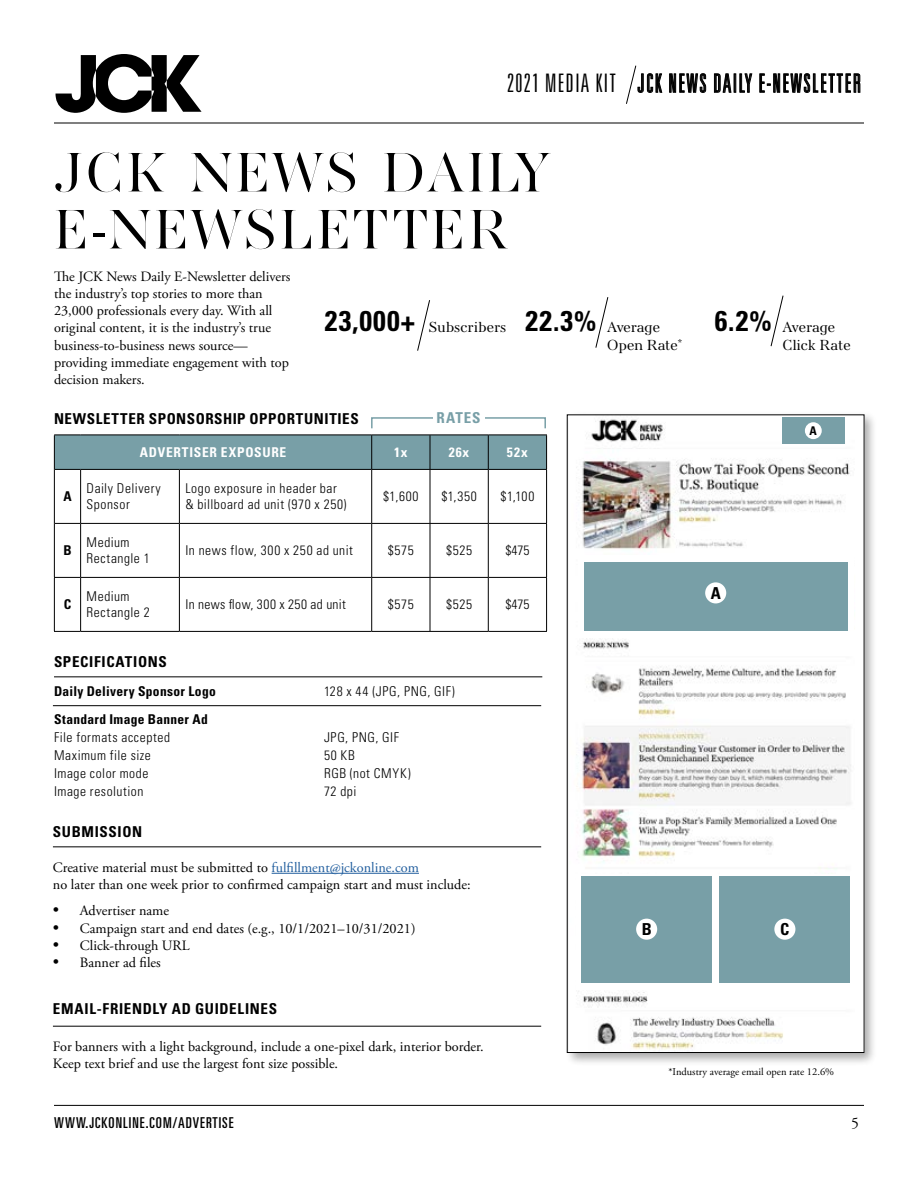
<style>
.page{position:relative;width:918px;height:1188px;background:#fff}
.page>*{position:absolute;margin:0;border:0;box-sizing:border-box;transform-origin:0 0}
.t1{font:57px/57px "AW Conqueror Pro Didot L";letter-spacing:.04em;color:#000}
.t2{font:700 condensed 28.5px "Univers LT Std";letter-spacing:.045em;color:#000}
.t3{font:300 ultra-condensed 25.5px "Univers LT Std";letter-spacing:.06em;color:#000}
.t4{font:700 condensed 16.5px "Univers LT Std";color:#000}
.t5{font:15.75px "Adobe Garamond Pro";color:#000}
.t6{font:700 condensed 15px "Univers LT Std";letter-spacing:.04em;color:#000}
.t7{font:15px/18px "AW Conqueror Pro Didot S";letter-spacing:.005em;color:#000}
.t8{font:ultra-condensed 15px "Univers LT Std";letter-spacing:.07em;color:#000}
.t9{font:700 condensed 15px "Univers LT Std";letter-spacing:.055em;color:#789fa7}
.t10{font:14.25px/17.2px "Adobe Garamond Pro";color:#000}
.t11{font:300 condensed 13.5px/16.2px "Univers LT Std";letter-spacing:.04em;color:#000}
.t12{font:700 condensed 13.5px "Univers LT Std";letter-spacing:.025em;color:#000}
.t13{font:700 condensed 13.5px "Univers LT Std";letter-spacing:.055em;color:#fff}
.t14{font:700 condensed 12px "Univers LT Std";color:#000}
.t15{font:10.5px "Adobe Garamond Pro";color:#000}
.s1{color:#215e9e}
.s2{font-size:16.5px}
</style>
<div class="page">
<hr style="left:54px;top:1105px;width:810px;height:1px;background:#000">
<svg style="left:56px;top:54px;width:146px;height:59px"></svg>
<hr style="left:54px;top:123px;width:810px;height:1px;background:#000">
<svg style="left:626px;top:65px;width:10px;height:39px"></svg>
<hr style="left:54px;top:677px;width:488px;height:1px;background:#000">
<svg style="left:55px;top:435px;width:492px;height:35px;background:#759ba2"></svg>
<hr style="left:81px;top:469px;width:98px;height:1px;background:#000">
<hr style="left:80px;top:470px;width:1px;height:53px;background:#000">
<hr style="left:179px;top:469px;width:193px;height:1px;background:#000">
<hr style="left:179px;top:470px;width:1px;height:53px;background:#000">
<hr style="left:372px;top:469px;width:58px;height:1px;background:#000">
<hr style="left:371px;top:470px;width:1px;height:53px;background:#000">
<hr style="left:430px;top:469px;width:58px;height:1px;background:#000">
<hr style="left:430px;top:470px;width:1px;height:53px;background:#000">
<hr style="left:488px;top:469px;width:59px;height:1px;background:#000">
<hr style="left:488px;top:470px;width:1px;height:53px;background:#000">
<hr style="left:546px;top:470px;width:1px;height:53px;background:#000">
<svg style="left:55px;top:523px;width:26px;height:1px"></svg>
<hr style="left:81px;top:523px;width:98px;height:1px;background:#000">
<hr style="left:80px;top:524px;width:1px;height:53px;background:#000">
<hr style="left:179px;top:523px;width:193px;height:1px;background:#000">
<hr style="left:179px;top:524px;width:1px;height:53px;background:#000">
<hr style="left:372px;top:523px;width:58px;height:1px;background:#000">
<hr style="left:371px;top:524px;width:1px;height:53px;background:#000">
<hr style="left:430px;top:523px;width:58px;height:1px;background:#000">
<hr style="left:430px;top:524px;width:1px;height:53px;background:#000">
<hr style="left:488px;top:523px;width:59px;height:1px;background:#000">
<hr style="left:488px;top:524px;width:1px;height:53px;background:#000">
<hr style="left:546px;top:524px;width:1px;height:53px;background:#000">
<hr style="left:430px;top:577px;width:58px;height:1px;background:#000">
<hr style="left:488px;top:577px;width:59px;height:1px;background:#000">
<hr style="left:488px;top:578px;width:1px;height:53px;background:#000">
<hr style="left:546px;top:578px;width:1px;height:53px;background:#000">
<hr style="left:430px;top:631px;width:58px;height:1px;background:#000">
<hr style="left:488px;top:631px;width:59px;height:1px;background:#000">
<hr style="left:54px;top:435px;width:1px;height:34px;background:#000">
<hr style="left:54px;top:469px;width:1px;height:54px;background:#000">
<hr style="left:54px;top:523px;width:1px;height:54px;background:#000">
<hr style="left:80px;top:578px;width:1px;height:53px;background:#000">
<hr style="left:179px;top:578px;width:1px;height:53px;background:#000">
<hr style="left:372px;top:577px;width:58px;height:1px;background:#000">
<hr style="left:430px;top:578px;width:1px;height:53px;background:#000">
<hr style="left:372px;top:631px;width:58px;height:1px;background:#000">
<svg style="left:54px;top:577px;width:27px;height:1px"></svg>
<hr style="left:54px;top:578px;width:1px;height:53px;background:#000">
<hr style="left:81px;top:577px;width:98px;height:1px;background:#000">
<hr style="left:179px;top:577px;width:193px;height:1px;background:#000">
<hr style="left:371px;top:578px;width:1px;height:53px;background:#000">
<svg style="left:54px;top:631px;width:27px;height:1px"></svg>
<hr style="left:81px;top:631px;width:98px;height:1px;background:#000">
<hr style="left:179px;top:631px;width:193px;height:1px;background:#000">
<div style="left:371px;top:417px;width:175px;height:12px;border:2px solid #789fa7"></div>
<div style="left:433px;top:408px;width:51px;height:20px;background:#fff"></div>
<hr style="left:53px;top:705px;width:488px;height:1px;background:#000">
<svg style="left:417px;top:300px;width:13px;height:51px"></svg>
<svg style="left:595px;top:297px;width:13px;height:51px"></svg>
<svg style="left:771px;top:295px;width:13px;height:52px"></svg>
<hr style="left:272px;top:873px;width:147px;height:1px;background:#215e9e">
<hr style="left:53px;top:847px;width:488px;height:1px;background:#000">
<hr style="left:53px;top:1026px;width:488px;height:1px;background:#000">
<div style="left:566px;top:411px;width:311px;height:654px;background:#000;opacity:.33"></div>
<img style="left:569px;top:417px;width:293px;height:634px">
<div style="left:578px;top:556px;width:276px;height:74px;background:#fff"></div>
<div style="left:577px;top:874px;width:282px;height:115px;background:#fff"></div>
<div style="left:584px;top:563px;width:264px;height:68px;background:#789fa7"></div>
<div style="left:581px;top:876px;width:131px;height:107px;background:#789fa7"></div>
<div style="left:782px;top:418px;width:62px;height:26px;background:#789fa7"></div>
<div style="left:705px;top:582px;width:21px;height:21px;background:#fff;border-radius:50%"></div>
<div style="left:636px;top:919px;width:21px;height:21px;background:#fff;border-radius:50%"></div>
<div style="left:805px;top:422px;width:17px;height:17px;background:#fff;border-radius:50%"></div>
<div style="left:720px;top:876px;width:130px;height:107px;background:#789fa7"></div>
<div style="left:774px;top:919px;width:21px;height:21px;background:#fff;border-radius:50%"></div>
<h3 class="t3" style="left:507px;top:70px;width:356px">2021 MEDIA KIT JCK NEWS DAILY E-NEWSLETTER</h3>
<h1 class="t1" style="left:54px;top:144px;width:498px">JCK NEWS DAILY<br>E-NEWSLETTER</h1>
<p class="t10" style="left:54px;top:268px;width:238px">The JCK News Daily E-Newsletter delivers the industry’s top stories to more than 23,000 professionals every day. With all original content, it is the industry’s true business-to-business news source— providing immediate engagement with top decision makers.</p>
<h2 class="t2" style="left:325px;top:304px;width:92px">23,000+</h2>
<h2 class="t2" style="left:525px;top:304px;width:72px">22.3%</h2>
<h2 class="t2" style="left:715px;top:304px;width:58px">6.2%</h2>
<p class="t7" style="left:428px;top:318px;width:80px">Subscribers</p>
<p class="t7" style="left:607px;top:318px;width:76px">Average<br>Open Rate<sup>*</sup></p>
<p class="t7" style="left:782px;top:318px;width:70px">Average<br>Click Rate</p>
<p class="t6" style="left:54px;top:410px;width:306px">NEWSLETTER SPONSORSHIP OPPORTUNITIES</p>
<p class="t9" style="left:437px;top:409px;width:45px">RATES</p>
<p class="t13" style="left:140px;top:444px;width:148px">ADVERTISER EXPOSURE</p>
<p class="t13" style="left:394px;top:444px;width:15px">1x</p>
<p class="t13" style="left:449px;top:444px;width:22px">26x</p>
<p class="t13" style="left:507px;top:444px;width:22px">52x</p>
<p class="t12" style="left:63px;top:488px;width:10px">A</p>
<p class="t11" style="left:87px;top:480px;width:76px">Daily Delivery<br>Sponsor</p>
<p class="t11" style="left:185px;top:480px;width:163px">Logo exposure in header bar &amp; billboard ad unit (970 x 250)</p>
<p class="t11" style="left:383px;top:488px;width:37px">$1,600</p>
<p class="t11" style="left:441px;top:488px;width:37px">$1,350</p>
<p class="t11" style="left:500px;top:488px;width:35px">$1,100</p>
<p class="t12" style="left:63px;top:542px;width:10px">B</p>
<p class="t11" style="left:87px;top:534px;width:65px">Medium<br>Rectangle 1</p>
<p class="t11" style="left:185px;top:542px;width:169px">In news flow, 300 x 250 ad unit</p>
<p class="t11" style="left:388px;top:542px;width:28px">$575</p>
<p class="t11" style="left:446px;top:542px;width:28px">$525</p>
<p class="t11" style="left:505px;top:542px;width:25px">$475</p>
<p class="t12" style="left:64px;top:596px;width:9px">C</p>
<p class="t11" style="left:87px;top:588px;width:65px">Medium<br>Rectangle 2</p>
<p class="t11" style="left:185px;top:596px;width:162px">In news flow, 300 x 250 ad unit</p>
<p class="t11" style="left:388px;top:596px;width:28px">$575</p>
<p class="t11" style="left:446px;top:596px;width:28px">$525</p>
<p class="t11" style="left:505px;top:596px;width:25px">$475</p>
<p class="t6" style="left:54px;top:652px;width:114px">SPECIFICATIONS</p>
<p class="t12" style="left:54px;top:682px;width:163px">Daily Delivery Sponsor Logo</p>
<p class="t11" style="left:324px;top:683px;width:132px">128 x 44 (JPG, PNG, GIF)</p>
<p class="t12" style="left:54px;top:711px;width:155px">Standard Image Banner Ad</p>
<p class="t11" style="left:54px;top:729px;width:118px">File formats accepted</p>
<p class="t11" style="left:324px;top:729px;width:77px">JPG, PNG, GIF</p>
<p class="t11" style="left:54px;top:747px;width:98px">Maximum file size</p>
<p class="t11" style="left:324px;top:747px;width:32px">50 KB</p>
<p class="t11" style="left:54px;top:765px;width:96px">Image color mode</p>
<p class="t11" style="left:324px;top:765px;width:88px">RGB (not CMYK)</p>
<p class="t11" style="left:54px;top:783px;width:91px">Image resolution</p>
<p class="t11" style="left:324px;top:783px;width:34px">72 dpi</p>
<p class="t6" style="left:53px;top:822px;width:91px">SUBMISSION</p>
<p class="t10" style="left:53px;top:859px;width:419px">Creative material must be submitted to <span class="s1">fulfillment@jckonline.com<br></span>no later than one week prior to confirmed campaign start and must include:</p>
<p class="t10" style="left:53px;top:903px;width:118px"><span class="s2">•</span> Advertiser name</p>
<p class="t10" style="left:53px;top:920px;width:364px"><span class="s2">•</span> Campaign start and end dates (e.g., 10/1/2021–10/31/2021)</p>
<p class="t10" style="left:53px;top:937px;width:138px"><span class="s2">•</span> Click-through URL</p>
<p class="t10" style="left:53px;top:954px;width:109px"><span class="s2">•</span> Banner ad files</p>
<p class="t6" style="left:53px;top:1000px;width:226px">EMAIL-FRIENDLY AD GUIDELINES</p>
<p class="t10" style="left:53px;top:1038px;width:432px">For banners with a light background, include a one-pixel dark, interior border.<br>Keep text brief and use the largest font size possible.</p>
<p class="t4" style="left:711px;top:583px;width:12px">A</p>
<p class="t14" style="left:809px;top:423px;width:9px">A</p>
<p class="t4" style="left:642px;top:919px;width:12px">B</p>
<p class="t4" style="left:780px;top:919px;width:11px">C</p>
<p class="t15" style="left:669px;top:1065px;width:167px">*Industry average email open rate 12.6%</p>
<p class="t8" style="left:54px;top:1114px;width:181px">WWW.JCKONLINE.COM/ADVERTISE</p>
<p class="t5" style="left:851px;top:1114px;width:9px">5</p>
</div>
